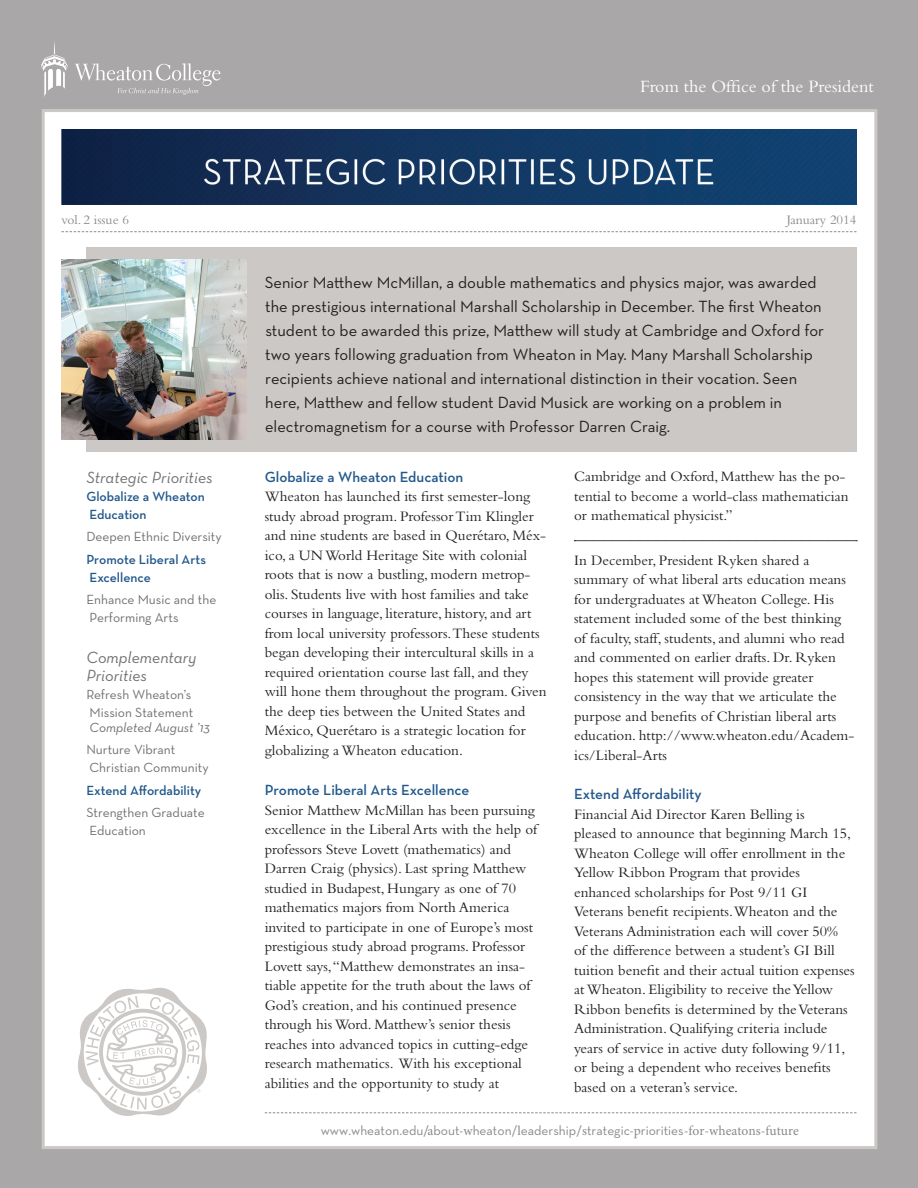
<style>
.page{position:relative;width:918px;height:1188px;background:#a9a7a7}
.page>*{position:absolute;margin:0;border:0;box-sizing:border-box;transform-origin:0 0}
.t1{font:18px "Bembo";color:#fff}
.List_Paragraph{font:16.5px/24px "Neutraface Text";color:#231f20}
.t2{font:italic 16.5px/18px "Neutraface Text";color:#707171}
.t3{font:15px/19.5px "Bembo";color:#231f20}
.t4{font:600 15px "Neutraface Text";color:#22588c}
.t5{font:13.5px "Neutraface Text";color:#707171}
.t6{font:13.5px "Neutraface Text";color:#8b898b}
.t7{font:600 13.5px "Neutraface Text";color:#22588c}
.t8{font:13.5px "Bembo";color:#8b898b}
.t9{font:italic 13.5px "Neutraface Text";letter-spacing:-.005em;color:#707171}
.s1{font-family:"Minion Pro"}
</style>
<div class="page">
<svg style="left:75px;top:63px;width:145px;height:32px"></svg>
<svg style="left:41px;top:42px;width:27px;height:55px"></svg>
<div style="left:42px;top:109px;width:835px;height:1040px;background:#fff;border:3px solid #cbc8c6"></div>
<div style="left:86px;top:248px;width:770px;height:204px;background:#cbc8c6"></div>
<svg style="left:62px;top:231px;width:794px;height:1px"></svg>
<svg style="left:265px;top:1112px;width:591px;height:1px"></svg>
<svg style="left:574px;top:540px;width:283px;height:1px"></svg>
<img style="left:62px;top:130px;width:794px;height:74px">
<svg style="left:78px;top:987px;width:129px;height:129px"></svg>
<img style="left:62px;top:259px;width:185px;height:181px">
<p class="t1" style="left:640px;top:76px;width:235px">From the Office of the President</p>
<p class="t8" style="left:62px;top:212px;width:69px">vol. 2 issue 6</p>
<p class="t8" style="left:787px;top:212px;width:71px">January 2014</p>
<p class="t2" style="left:86px;top:468px;width:128px">Strategic Priorities</p>
<p class="t7" style="left:86px;top:488px;width:120px">Globalize a Wheaton</p>
<p class="t7" style="left:89px;top:506px;width:59px">Education</p>
<p class="t5" style="left:86px;top:528px;width:137px">Deepen Ethnic Diversity</p>
<p class="t7" style="left:86px;top:551px;width:121px">Promote Liberal Arts</p>
<p class="t7" style="left:89px;top:569px;width:63px">Excellence</p>
<p class="t5" style="left:86px;top:591px;width:131px">Enhance Music and the</p>
<p class="t5" style="left:90px;top:609px;width:91px">Performing Arts</p>
<p class="t2" style="left:86px;top:648px;width:112px">Complementary<br>Priorities</p>
<p class="t5" style="left:86px;top:686px;width:106px">Refresh Wheaton’s</p>
<p class="t5" style="left:90px;top:704px;width:105px">Mission Statement</p>
<p class="t9" style="left:90px;top:719px;width:122px">Completed August ’13</p>
<p class="t5" style="left:86px;top:741px;width:90px">Nurture Vibrant</p>
<p class="t5" style="left:90px;top:759px;width:120px">Christian Community</p>
<p class="t7" style="left:86px;top:782px;width:116px">Extend Affordability</p>
<p class="t5" style="left:86px;top:804px;width:120px">Strengthen Graduate</p>
<p class="t5" style="left:90px;top:822px;width:58px">Education</p>
<p class="List_Paragraph" style="left:265px;top:270px;width:561px">Senior Matthew McMillan, a double mathematics and physics major, was awarded the prestigious international Marshall Scholarship in December. The first Wheaton student to be awarded this prize, Matthew will study at Cambridge and Oxford for two years following graduation from Wheaton in May. Many Marshall Scholarship recipients achieve national and international distinction in their vocation. Seen here, Matthew and fellow student David Musick are working on a problem in electromagnetism for a course with Professor Darren Craig.</p>
<p class="t4" style="left:265px;top:467px;width:200px">Globalize a Wheaton Education</p>
<p class="t3" style="left:265px;top:486px;width:283px">Wheaton has launched its first semester-long study abroad program. Professor Tim Klingler and nine students are based in Querétaro, Méx&shy;ico, a UN World Heritage Site with colonial roots that is now a bustling, modern metrop&shy;olis. Students live with host families and take courses in language, literature, history, and art from local university professors.These students began developing their intercultural skills in a required orientation course last fall, and they will hone them throughout the program. Given the deep ties between the United States and México, Querétaro is a strategic location for globalizing a Wheaton education.</p>
<p class="t4" style="left:265px;top:781px;width:206px">Promote Liberal Arts Excellence</p>
<p class="t3" style="left:265px;top:800px;width:274px">Senior Matthew McMillan has been pursuing excellence in the Liberal Arts with the help of professors Steve Lovett (mathematics) and</p>
<p class="t3" style="left:265px;top:858px;width:263px">Darren Craig (physics). Last spring Matthew studied in Budapest, Hungary as one of 70 mathematics majors from North America</p>
<p class="t3" style="left:265px;top:917px;width:270px">invited to participate in one of Europe’s most prestigious study abroad programs. Professor Lovett says, “Matthew demonstrates an insa&shy;tiable appetite for the truth about the laws of God’s creation, and his continued presence through his Word. Matthew’s senior thesis reaches into advanced topics in cutting-edge research mathematics. With his exceptional abilities and the opportunity to study at</p>
<p class="t3" style="left:574px;top:467px;width:276px">Cambridge and Oxford, Matthew has the po&shy;tential to become a world-class mathematician or mathematical physicist.”</p>
<p class="t3" style="left:574px;top:550px;width:237px">In December, President Ryken shared a</p>
<p class="t3" style="left:574px;top:569px;width:282px">summary of what liberal arts education means for undergraduates at Wheaton College. His statement included some of the best thinking of faculty, staff, students, and alumni who read and commented on earlier drafts. Dr. Ryken hopes this statement will provide greater consistency in the way that we articulate the purpose and benefits of Christian liberal arts education. http://www.wheaton.edu/Academ&shy;ics/Liberal-Arts</p>
<p class="t4" style="left:574px;top:785px;width:129px">Extend Affordability</p>
<p class="t3" style="left:574px;top:804px;width:232px">Financial Aid Director Karen Belling is</p>
<p class="t3" style="left:574px;top:824px;width:278px">pleased to announce that beginning March 15,</p>
<p class="t3" style="left:574px;top:843px;width:273px">Wheaton College will offer enrollment in the<br>Yellow Ribbon Program that provides</p>
<p class="t3" style="left:574px;top:882px;width:282px">enhanced scholarships for Post 9/11 GI Veterans benefit recipients.Wheaton and the Veterans Administration each will cover 50%<br>of the difference between a student’s GI Bill tuition benefit and their actual tuition expenses at Wheaton. Eligibility to receive the Yellow Ribbon benefits is determined by the Veterans Administration. Qualifying criteria include years of service in active duty following 9/11, or being a dependent who receives benefits based on a veteran’s service.</p>
<p class="t6" style="left:321px;top:1122px;width:480px">www.wheaton.edu/<span class="s1">a</span>bout-<span class="s1">w</span>heaton/<span class="s1">l</span>eadership/<span class="s1">s</span>trategic-<span class="s1">p</span>riorities<span class="s1">-for-wheatons-future</span></p>
</div>
